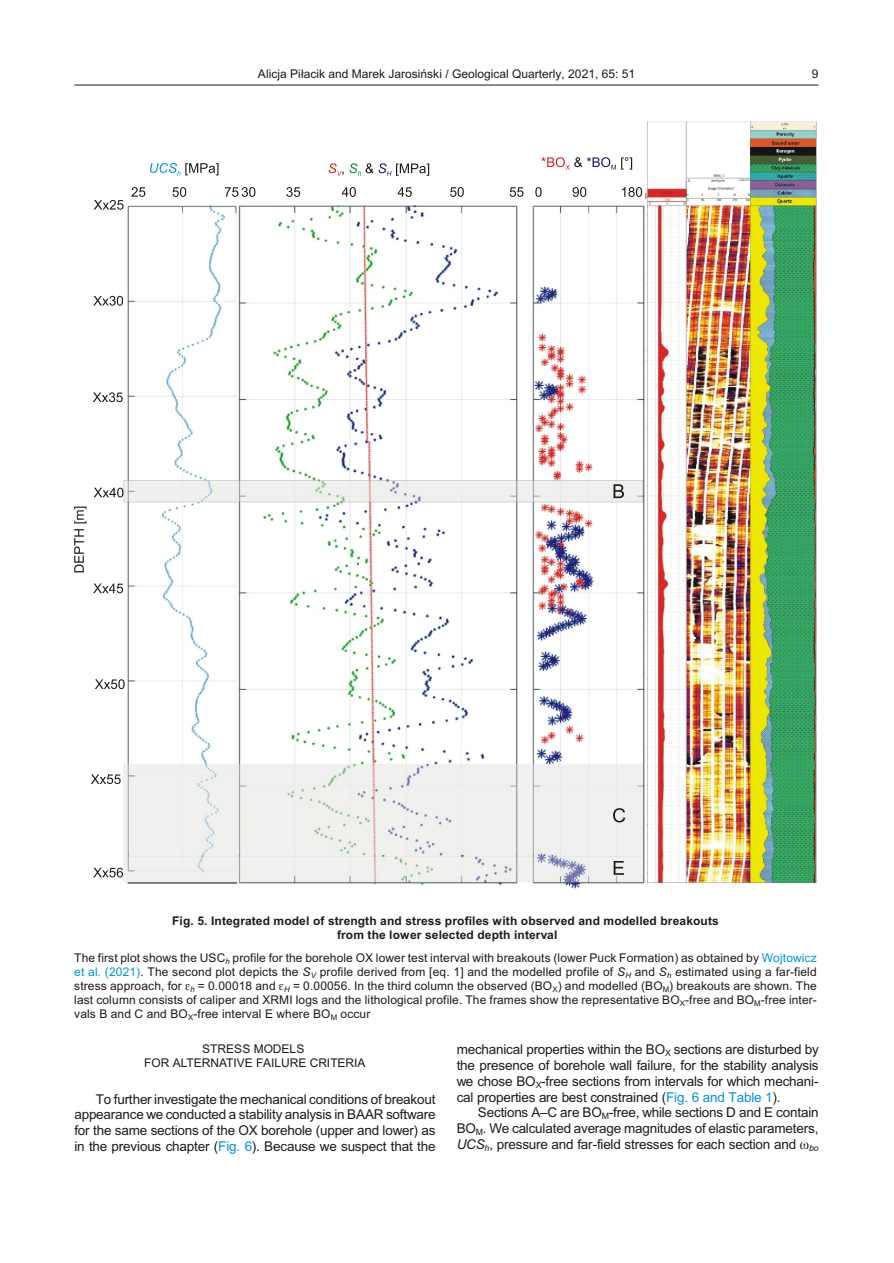
<style>
.page{position:relative;width:894px;height:1263px;background:#fff}
.page>*{position:absolute;margin:0;border:0;box-sizing:border-box;transform-origin:0 0}
.t1{font:13.5px/15.8px "Arial";letter-spacing:-.015em;color:#1f1a17;text-align:justify}
.t2{font:12px/14px "Arial";color:#1f1a17;text-align:center}
.t3{font:700 12px/14px "Arial";letter-spacing:.01em;color:#1f1a17;text-align:center}
.s1{color:#0094de}
.s2{font-style:italic}
</style>
<div class="page">
<hr style="left:74px;top:85px;width:745px;height:1px;background:#1f1a17">
<img style="left:83px;top:122px;width:734px;height:767px">
<svg style="left:535px;top:187px;width:107px;height:10px"></svg>
<svg style="left:329px;top:163px;width:100px;height:13px"></svg>
<svg style="left:614px;top:484px;width:10px;height:14px"></svg>
<svg style="left:613px;top:808px;width:12px;height:14px"></svg>
<svg style="left:150px;top:163px;width:69px;height:12px"></svg>
<svg style="left:541px;top:157px;width:91px;height:13px"></svg>
<svg style="left:131px;top:187px;width:392px;height:10px"></svg>
<svg style="left:614px;top:861px;width:10px;height:14px"></svg>
<svg style="left:74px;top:507px;width:12px;height:65px"></svg>
<svg style="left:94px;top:488px;width:29px;height:9px"></svg>
<svg style="left:95px;top:679px;width:30px;height:10px"></svg>
<svg style="left:94px;top:200px;width:30px;height:10px"></svg>
<svg style="left:93px;top:296px;width:30px;height:10px"></svg>
<svg style="left:93px;top:392px;width:30px;height:10px"></svg>
<svg style="left:93px;top:584px;width:30px;height:9px"></svg>
<svg style="left:91px;top:774px;width:30px;height:10px"></svg>
<svg style="left:93px;top:868px;width:30px;height:9px"></svg>
<p class="t2" style="left:258px;top:68px;width:379px">Alicja Pi³acik and Marek Jarosiñski / Geo log i cal Quar terly, 2021, 65: 51</p>
<p class="t2" style="left:812px;top:68px;width:8px">9</p>
<p class="t3" style="left:172px;top:915px;width:548px">Fig. 5. In te grated model of strength and stress pro files with ob served and mod elled break outs from the lower se lected depth in ter val</p>
<p class="t2" style="left:74px;top:952px;width:744px;text-align:justify">The first plot shows the USC<sub>h</sub> pro file for the bore hole OX lower test in ter val with break outs (lower Puck For ma tion) as ob tained by <span class="s1">Wojtowicz et al. (2021)</span>. The sec ond plot de picts the <span class="s2">S</span><sub>V</sub> pro file de rived from [eq. 1] and the mod elled pro file of <span class="s2">S</span><sub>H</sub> and <span class="s2">S</span><sub>h</sub> <span class="s2">e</span>stimated us ing a far-field stress ap proach, for <sub>h</sub> = 0.00018 and <sub>H</sub> = 0.00056. In the third col umn the ob served (BO<sub>X</sub>) and mod elled (BO<sub>M</sub>) break outs are shown. The last column con sists of cal i per and XRMI logs and the lithological pro file. The frames show the rep re sen ta tive BO<sub>X</sub>-free and BO<sub>M</sub>-free in ter - vals B and C and BO<sub>X</sub>-free in ter val E where BO<sub>M</sub> oc cur</p>
<p class="t2" style="left:144px;top:1043px;width:223px">STRESS MODELS<br>FOR ALTERNATIVE FAILURE CRITERIA</p>
<p class="t1" style="left:74px;top:1092px;width:363px;text-indent:21px">To fur ther in ves ti gate the me chan i cal con di tions of break out ap pear ance we con ducted a sta bil ity anal y sis in BAAR software for the same sec tions of the OX bore hole (up per and lower) as in the pre vi ous chap ter (<span class="s1">Fig. 6</span>). Be cause we sus pect that the</p>
<p class="t1" style="left:457px;top:1043px;width:364px">me chan i cal prop er ties within the BO<sub>X</sub> sec tions are dis turbed by the pres ence of bore hole wall fail ure, for the sta bil ity anal y sis we chose BO<sub>X</sub>-free sec tions from in ter vals for which me chan i - cal prop er ties are best con strained (<span class="s1">Fig. 6 and Ta ble 1</span>).</p>
<p class="t1" style="left:457px;top:1106px;width:363px;text-indent:21px">Sec tions A–C are BO<sub>M</sub>-free, while sec tions D and E con tain BO<sub>M</sub>. We cal cu lated av er age mag ni tudes of elas tic pa ram e ters, <span class="s2">UCS</span><sub>h</sub>, pres sure and far-field stresses for each sec tion and <sub>bo</sub></p>
</div>
